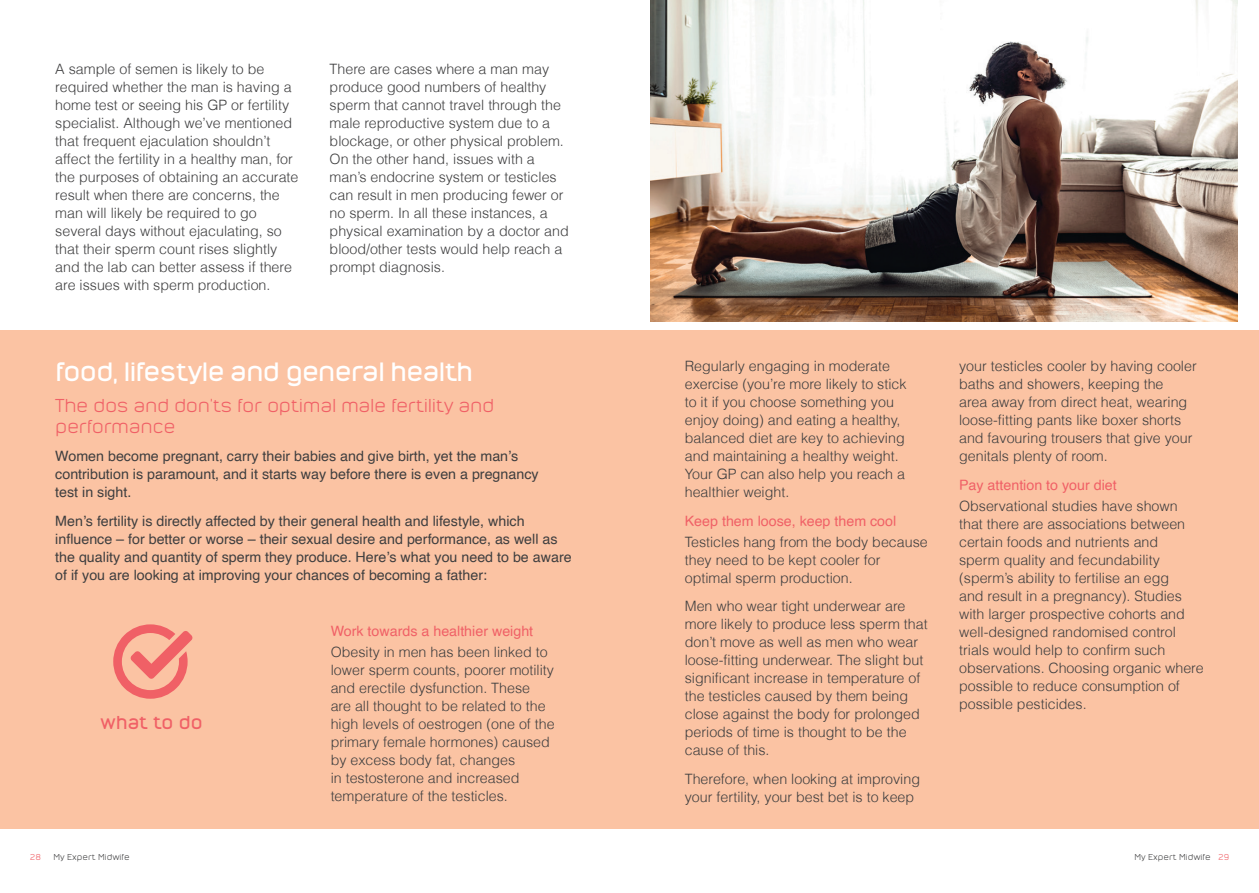
<style>
.page{position:relative;width:1259px;height:893px;background:#fff}
.page>*{position:absolute;margin:0;border:0;box-sizing:border-box;transform-origin:0 0}
.t1{font:25.5px "Nordstern Dunkel";letter-spacing:-.05em;color:#fff}
.t2{font:18px/21px "Nordstern";letter-spacing:-.02em;color:#f06066}
.t3{font:18px "Nordstern Dunkel";letter-spacing:-.02em;color:#f06066}
.t4{font:300 14.25px/18px "Helvetica";color:#3e3e3f}
.t5{font:14.25px/18px "Helvetica";color:#3e3e3f}
.t6{font:14.25px "Helvetica";color:#f06066}
.t7{font:8.25px "Nordstern";color:#3e3e3f}
.t8{font:8.25px "Nordstern";color:#f06066}
.s1{color:#f06066}
</style>
<div class="page">
<div style="left:0;top:330px;width:1259px;height:499px;background:#fbc3a3"></div>
<svg style="left:113px;top:624px;width:80px;height:75px"></svg>
<img style="left:651px;top:0;width:586px;height:322px">
<p class="t4" style="left:55px;top:60px;width:245px">A sample of semen is likely to be required whether the man is having a home test or seeing his GP or fertility specialist. Although we’ve mentioned that frequent ejaculation shouldn’t affect the fertility in a healthy man, for the purposes of obtaining an accurate result when there are concerns, the man will likely be required to go several days without ejaculating, so that their sperm count rises slightly and the lab can better assess if there are issues with sperm production.</p>
<p class="t4" style="left:330px;top:60px;width:241px">There are cases where a man may produce good numbers of healthy sperm that cannot travel through the male reproductive system due to a blockage, or other physical problem.<br>On the other hand, issues with a man’s endocrine system or testicles can result in men producing fewer or no sperm. In all these instances, a physical examination by a doctor and blood/other tests would help reach a prompt diagnosis.</p>
<h1 class="t1" style="left:55px;top:356px;width:419px">food, lifestyle and general health</h1>
<p class="t2" style="left:55px;top:394px;width:440px">The dos and don’ts for optimal male fertility and performance</p>
<p class="t5" style="left:55px;top:448px;width:485px">Women become pregnant, carry their babies and give birth, yet the man’s contribution is paramount, and it starts way before there is even a pregnancy test in sight.</p>
<p class="t5" style="left:55px;top:512px;width:518px">Men’s fertility is directly affected by their general health and lifestyle, which influence – for better or worse – their sexual desire and performance, as well as the quality and quantity of sperm they produce. Here’s what you need to be aware of if you are looking at improving your chances of becoming a father:</p>
<p class="t3" style="left:100px;top:712px;width:104px">what to do</p>
<p class="t6" style="left:331px;top:620px;width:204px">Work towards a healthier weight</p>
<p class="t4" style="left:331px;top:643px;width:225px">Obesity in men has been linked to lower sperm counts, poorer motility and erectile dysfunction. These<br>are all thought to be related to the high levels of oestrogen (one of the primary female hormones) caused by excess body fat, changes<br>in testosterone and increased temperature of the testicles.</p>
<p class="t4" style="left:685px;top:357px;width:223px">Regularly engaging in moderate exercise (you’re more likely to stick to it if you choose something you enjoy doing) and eating a healthy, balanced diet are key to achieving and maintaining a healthy weight.<br>Your GP can also help you reach a healthier weight.</p>
<p class="t6" style="left:685px;top:510px;width:213px">Keep them loose, keep them cool</p>
<p class="t4" style="left:685px;top:532px;width:244px">Testicles hang from the body because they need to be kept cooler for optimal sperm production.</p>
<p class="t4" style="left:685px;top:597px;width:244px">Men who wear tight underwear are more likely to produce less sperm that don’t move as well as men who wear loose-fitting underwear. The slight but significant increase in temperature of the testicles caused by them being close against the body for prolonged periods of time is thought to be the cause of this.</p>
<p class="t4" style="left:685px;top:769px;width:237px">Therefore, when looking at improving your fertility, your best bet is to keep</p>
<p class="t4" style="left:959px;top:357px;width:239px">your testicles cooler by having cooler baths and showers, keeping the<br>area away from direct heat, wearing loose-fitting pants like boxer shorts and favouring trousers that give your genitals plenty of room.</p>
<p class="t6" style="left:959px;top:473px;width:159px">Pay attention to your diet</p>
<p class="t4" style="left:959px;top:496px;width:246px">Observational studies have shown that there are associations between certain foods and nutrients and<br>sperm quality and fecundability (sperm’s ability to fertilise an egg<br>and result in a pregnancy). Studies with larger prospective cohorts and well-designed randomised control trials would help to confirm such observations. Choosing organic where possible to reduce consumption of possible pesticides.</p>
<p class="t8" style="left:30px;top:852px;width:13px">28</p>
<p class="t7" style="left:53px;top:852px;width:78px">My Expert Midwife</p>
<p class="t7" style="left:1134px;top:852px;width:96px">My Expert Midwife <span class="s1">29</span></p>
</div>
